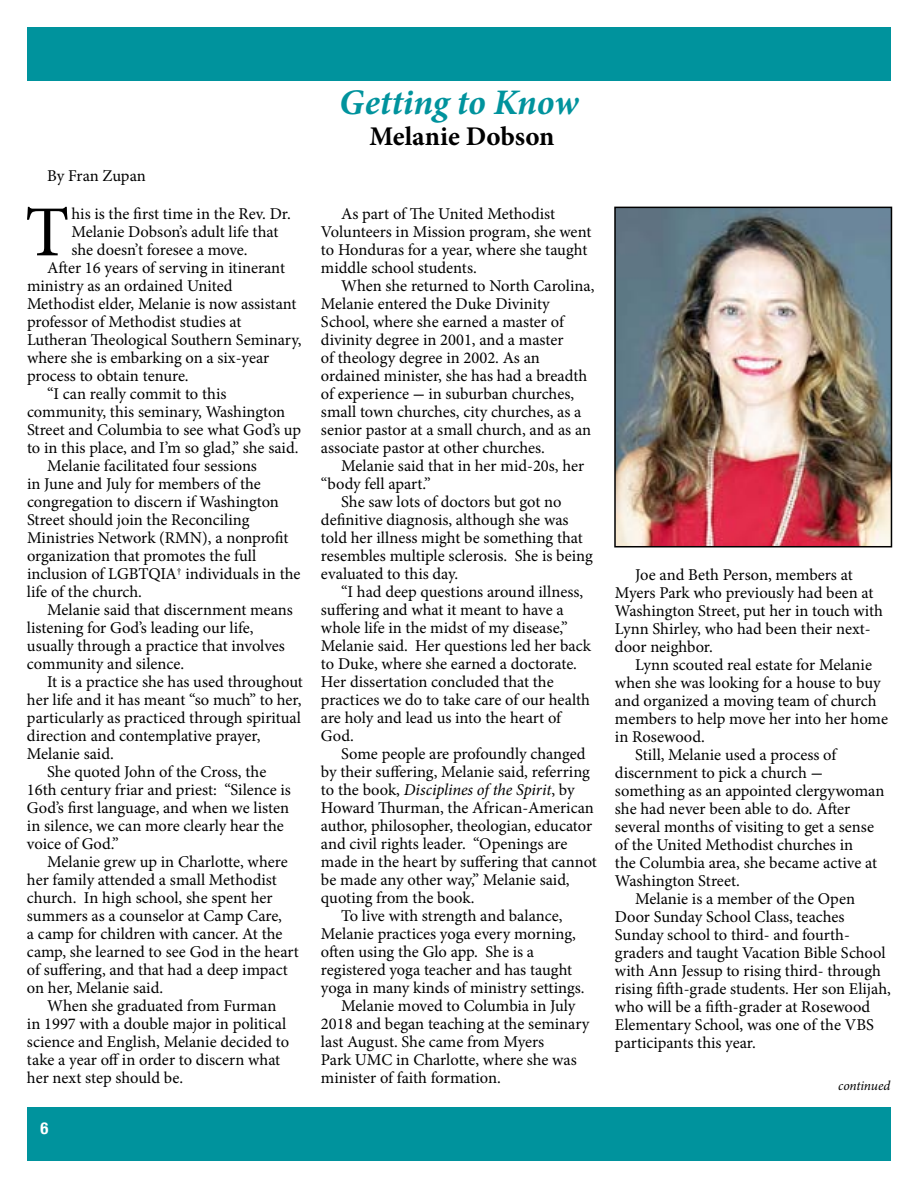
<style>
.page{position:relative;width:918px;height:1188px;background:#fff}
.page>*{position:absolute;margin:0;border:0;box-sizing:border-box;transform-origin:0 0}
.t1{font:71.85px "Minion Pro";color:#000}
.t2{font:italic 700 36px "Minion Pro";letter-spacing:-.005em;color:#00939d}
.t3{font:700 27px "Minion Pro";color:#000}
.t4{font:16.5px/18px "Minion Pro";color:#000}
.t5{font:italic 16.5px "Minion Pro";letter-spacing:-.01em;color:#000}
.t6{font:700 condensed 16.5px "Helvetica Neue";color:#fff}
.t7{font:italic 13.5px "Minion Pro";letter-spacing:-.01em;color:#000}
.s1{font-weight:700;font-style:italic}
.s2{font-style:normal}
</style>
<div class="page">
<div style="left:27px;top:27px;width:864px;height:54px;background:#00939d"></div>
<div style="left:27px;top:1107px;width:864px;height:54px;background:#00939d"></div>
<img style="left:617px;top:210px;width:272px;height:334px">
<div style="left:614px;top:207px;width:278px;height:340px;border:2px solid #000"></div>
<p class="t4" style="left:47px;top:167px;width:100px">By Fran Zupan</p>
<h1 class="t1" style="left:25px;top:184px;width:46px">T</h1>
<p class="t4" style="left:71px;top:205px;width:221px">his is the first time in the Rev. Dr.</p>
<p class="t4" style="left:71px;top:223px;width:208px">Melanie Dobson’s adult life that</p>
<p class="t4" style="left:71px;top:241px;width:178px">she doesn’t foresee a move.</p>
<p class="t4" style="left:47px;top:259px;width:239px">After 16 years of serving in itinerant</p>
<p class="t4" style="left:27px;top:277px;width:207px">ministry as an ordained United</p>
<p class="t4" style="left:27px;top:295px;width:271px">Methodist elder, Melanie is now assistant</p>
<p class="t4" style="left:27px;top:313px;width:216px">professor of Methodist studies at</p>
<p class="t4" style="left:27px;top:331px;width:276px">Lutheran Theological Southern Seminary,</p>
<p class="t4" style="left:27px;top:349px;width:244px">where she is embarking on a six-year</p>
<p class="t4" style="left:27px;top:367px;width:163px">process to obtain tenure.</p>
<p class="t4" style="left:47px;top:385px;width:181px">“I can really commit to this</p>
<p class="t4" style="left:27px;top:403px;width:260px">community, this seminary, Washington</p>
<p class="t4" style="left:27px;top:421px;width:276px">Street and Columbia to see what God’s up</p>
<p class="t4" style="left:27px;top:439px;width:273px">to in this place, and I’m so glad,” she said.</p>
<p class="t4" style="left:47px;top:457px;width:211px">Melanie facilitated four sessions</p>
<p class="t4" style="left:27px;top:475px;width:235px">in June and July for members of the</p>
<p class="t4" style="left:27px;top:493px;width:253px">congregation to discern if Washington</p>
<p class="t4" style="left:27px;top:511px;width:224px">Street should join the Reconciling</p>
<p class="t4" style="left:27px;top:529px;width:263px">Ministries Network (RMN), a nonprofit</p>
<p class="t4" style="left:27px;top:547px;width:231px">organization that promotes the full</p>
<p class="t4" style="left:27px;top:565px;width:275px">inclusion of LGBTQIA<sup>†</sup> individuals in the</p>
<p class="t4" style="left:27px;top:583px;width:117px">life of the church.</p>
<p class="t4" style="left:47px;top:601px;width:247px">Melanie said that discernment means</p>
<p class="t4" style="left:27px;top:619px;width:228px">listening for God’s leading our life,</p>
<p class="t4" style="left:27px;top:637px;width:259px">usually through a practice that involves</p>
<p class="t4" style="left:27px;top:655px;width:159px">community and silence.</p>
<p class="t4" style="left:47px;top:673px;width:257px">It is a practice she has used throughout</p>
<p class="t4" style="left:27px;top:691px;width:276px">her life and it has meant “so much” to her,</p>
<p class="t4" style="left:27px;top:709px;width:276px">particularly as practiced through spiritual</p>
<p class="t4" style="left:27px;top:727px;width:235px">direction and contemplative prayer,</p>
<p class="t4" style="left:27px;top:745px;width:88px">Melanie said.</p>
<p class="t4" style="left:47px;top:763px;width:221px">She quoted John of the Cross, the</p>
<p class="t4" style="left:27px;top:781px;width:266px">16th century friar and priest: “Silence is</p>
<p class="t4" style="left:27px;top:799px;width:264px">God’s first language, and when we listen</p>
<p class="t4" style="left:27px;top:817px;width:258px">in silence, we can more clearly hear the</p>
<p class="t4" style="left:27px;top:835px;width:93px">voice of God.”</p>
<p class="t4" style="left:47px;top:853px;width:242px">Melanie grew up in Charlotte, where</p>
<p class="t4" style="left:27px;top:871px;width:251px">her family attended a small Methodist</p>
<p class="t4" style="left:27px;top:889px;width:247px">church. In high school, she spent her</p>
<p class="t4" style="left:27px;top:907px;width:257px">summers as a counselor at Camp Care,</p>
<p class="t4" style="left:27px;top:925px;width:257px">a camp for children with cancer. At the</p>
<p class="t4" style="left:27px;top:943px;width:273px">camp, she learned to see God in the heart</p>
<p class="t4" style="left:27px;top:961px;width:263px">of suffering, and that had a deep impact</p>
<p class="t4" style="left:27px;top:979px;width:138px">on her, Melanie said.</p>
<p class="t4" style="left:47px;top:997px;width:231px">When she graduated from Furman</p>
<p class="t4" style="left:27px;top:1015px;width:261px">in 1997 with a double major in political</p>
<p class="t4" style="left:27px;top:1033px;width:264px">science and English, Melanie decided to</p>
<p class="t4" style="left:27px;top:1051px;width:255px">take a year off in order to discern what</p>
<p class="t4" style="left:27px;top:1069px;width:158px">her next step should be.</p>
<p class="t6" style="left:40px;top:1115px;width:9px">6</p>
<h2 class="t2" style="left:339px;top:77px;width:241px">Getting to Know</h2>
<h3 class="t3" style="left:370px;top:118px;width:187px">Melanie Dobson</h3>
<p class="t4" style="left:321px;top:205px;width:272px;text-indent:20px">As part of The United Methodist Volunteers in Mission program, she went to Honduras for a year, where she taught middle school students.</p>
<p class="t4" style="left:321px;top:277px;width:275px;text-indent:20px">When she returned to North Carolina, Melanie entered the Duke Divinity School, where she earned a master of divinity degree in 2001, and a master<br>of theology degree in 2002. As an ordained minister, she has had a breadth of experience <span class="s1">-</span> in suburban churches, small town churches, city churches, as a senior pastor at a small church, and as an associate pastor at other churches.</p>
<p class="t4" style="left:321px;top:457px;width:265px;text-indent:20px">Melanie said that in her mid-20s, her “body fell apart.”</p>
<p class="t4" style="left:321px;top:493px;width:273px;text-indent:20px">She saw lots of doctors but got no definitive diagnosis, although she was told her illness might be something that resembles multiple sclerosis. She is being evaluated to this day.</p>
<p class="t4" style="left:321px;top:583px;width:271px;text-indent:20px">“I had deep questions around illness, suffering and what it meant to have a whole life in the midst of my disease,” Melanie said. Her questions led her back to Duke, where she earned a doctorate.<br>Her dissertation concluded that the practices we do to take care of our health are holy and lead us into the heart of God.</p>
<p class="t4" style="left:341px;top:745px;width:246px">Some people are profoundly changed</p>
<p class="t4" style="left:321px;top:763px;width:270px">by their suffering, Melanie said, referring</p>
<p class="t5" style="left:321px;top:779px;width:255px"><span class="s2">to the book,</span> Disciplines of the Spirit<span class="s2">, by</span></p>
<p class="t4" style="left:321px;top:799px;width:274px">Howard Thurman, the African-American</p>
<p class="t4" style="left:321px;top:817px;width:273px">author, philosopher, theologian, educator</p>
<p class="t4" style="left:321px;top:835px;width:248px">and civil rights leader. “Openings are</p>
<p class="t4" style="left:321px;top:853px;width:278px">made in the heart by suffering that cannot</p>
<p class="t4" style="left:321px;top:871px;width:250px">be made any other way,” Melanie said,</p>
<p class="t4" style="left:321px;top:889px;width:155px">quoting from the book.</p>
<p class="t4" style="left:341px;top:907px;width:223px">To live with strength and balance,</p>
<p class="t4" style="left:321px;top:925px;width:256px">Melanie practices yoga every morning,</p>
<p class="t4" style="left:321px;top:943px;width:215px">often using the Glo app. She is a</p>
<p class="t4" style="left:321px;top:961px;width:253px">registered yoga teacher and has taught</p>
<p class="t4" style="left:321px;top:979px;width:265px">yoga in many kinds of ministry settings.</p>
<p class="t4" style="left:341px;top:997px;width:236px">Melanie moved to Columbia in July</p>
<p class="t4" style="left:321px;top:1015px;width:270px">2018 and began teaching at the seminary</p>
<p class="t4" style="left:321px;top:1033px;width:225px">last August. She came from Myers</p>
<p class="t4" style="left:321px;top:1051px;width:257px">Park UMC in Charlotte, where she was</p>
<p class="t4" style="left:321px;top:1069px;width:181px">minister of faith formation.</p>
<p class="t4" style="left:615px;top:566px;width:270px;text-indent:20px">Joe and Beth Person, members at<br>Myers Park who previously had been at<br>Washington Street, put her in touch with<br>Lynn Shirley, who had been their next&shy;door neighbor.</p>
<p class="t4" style="left:635px;top:656px;width:238px">Lynn scouted real estate for Melanie</p>
<p class="t4" style="left:615px;top:674px;width:268px">when she was looking for a house to buy</p>
<p class="t4" style="left:615px;top:692px;width:263px">and organized a moving team of church</p>
<p class="t4" style="left:615px;top:710px;width:275px">members to help move her into her home</p>
<p class="t4" style="left:615px;top:728px;width:91px">in Rosewood.</p>
<p class="t4" style="left:635px;top:746px;width:204px">Still, Melanie used a process of</p>
<p class="t4" style="left:615px;top:764px;width:209px">discernment to pick a church <span class="s1">-</span></p>
<p class="t4" style="left:615px;top:782px;width:271px">something as an appointed clergywoman</p>
<p class="t4" style="left:615px;top:800px;width:237px">she had never been able to do. After</p>
<p class="t4" style="left:615px;top:818px;width:261px">several months of visiting to get a sense</p>
<p class="t4" style="left:615px;top:836px;width:240px">of the United Methodist churches in</p>
<p class="t4" style="left:615px;top:854px;width:264px">the Columbia area, she became active at</p>
<p class="t4" style="left:615px;top:872px;width:126px">Washington Street.</p>
<p class="t4" style="left:635px;top:890px;width:221px">Melanie is a member of the Open</p>
<p class="t4" style="left:615px;top:908px;width:231px">Door Sunday School Class, teaches</p>
<p class="t4" style="left:615px;top:926px;width:236px">Sunday school to third- and fourth-</p>
<p class="t4" style="left:615px;top:944px;width:272px">graders and taught Vacation Bible School</p>
<p class="t4" style="left:615px;top:962px;width:268px">with Ann Jessup to rising third- through</p>
<p class="t4" style="left:615px;top:980px;width:277px">rising fifth-grade students. Her son Elijah,</p>
<p class="t4" style="left:615px;top:998px;width:257px">who will be a fifth-grader at Rosewood</p>
<p class="t4" style="left:615px;top:1016px;width:260px">Elementary School, was one of the VBS</p>
<p class="t4" style="left:615px;top:1034px;width:142px">participants this year.</p>
<p class="t7" style="left:838px;top:1077px;width:53px">continued</p>
</div>
